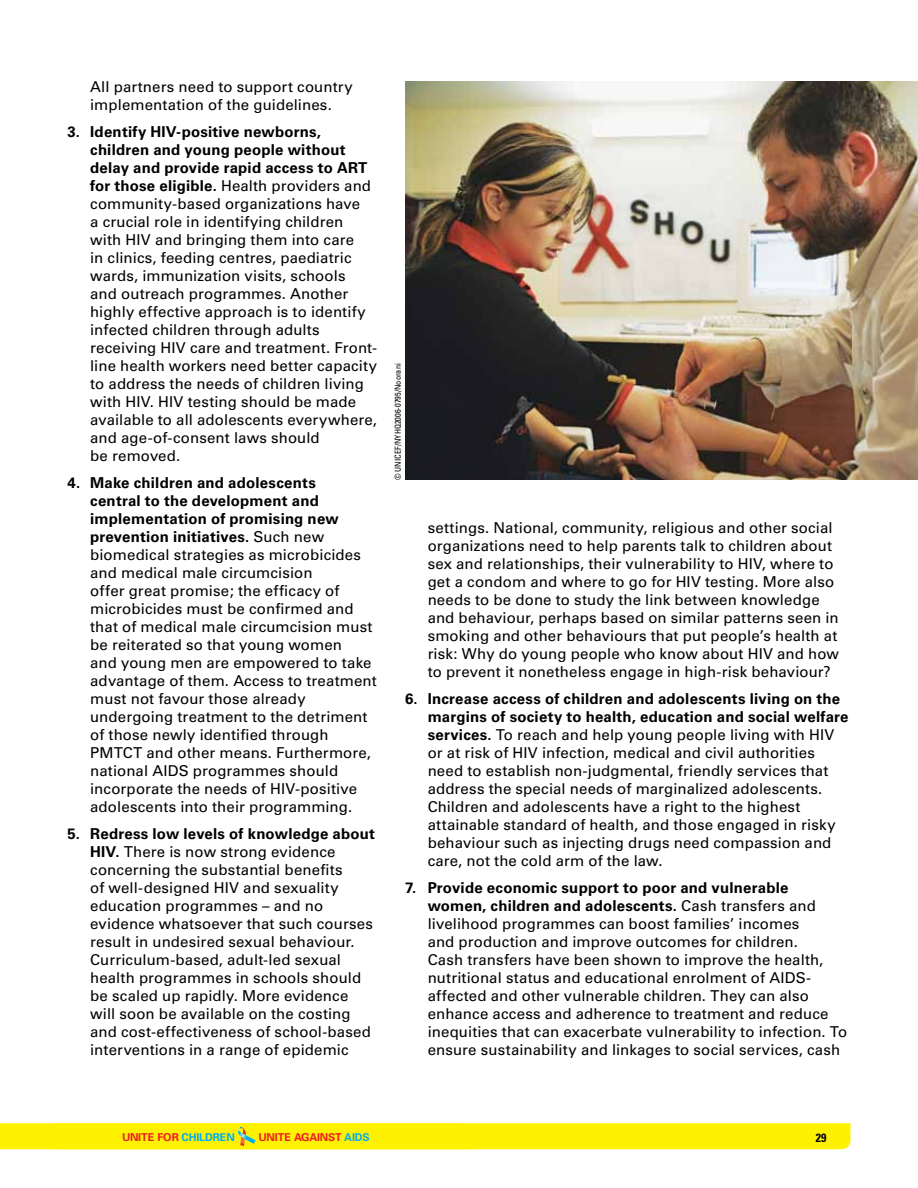
<style>
.page{position:relative;width:918px;height:1188px;background:#fff}
.page>*{position:absolute;margin:0;border:0;box-sizing:border-box;transform-origin:0 0}
.t1{font:15px/18px "Univers";letter-spacing:.01em;color:#000}
.t2{font:700 condensed 12px "Univers";color:#000}
.t3{font:700 10.8px "Univers";letter-spacing:-.01em;color:#ed1d24}
.t4{font:condensed 8.25px "Univers";color:#000}
.s1{font-weight:700}
.s2{color:#00aeef}
</style>
<div class="page">
<img style="left:405px;top:81px;width:513px;height:399px">
<div style="left:0;top:1123px;width:850px;height:26px;background:#fff200"></div>
<p class="t1" style="left:90px;top:78px;width:264px">All partners need to support country implementation of the guidelines.</p>
<p class="t1" style="left:90px;top:123px;width:289px;text-indent:-23px"><span class="s1">3. Identify HIV-positive newborns, children and young people without delay and provide rapid access to ART for those eligible.</span> Health providers and community-based organizations have<br>a crucial role in identifying children with HIV and bringing them into care<br>in clinics, feeding centres, paediatric wards, immunization visits, schools<br>and outreach programmes. Another highly effective approach is to identify infected children through adults receiving HIV care and treatment. Front&shy;line health workers need better capacity to address the needs of children living with HIV. HIV testing should be made available to all adolescents everywhere, and age-of-consent laws should<br>be removed.</p>
<p class="t1" style="left:90px;top:474px;width:288px;text-indent:-23px"><span class="s1">4. Make children and adolescents<br>central to the development and implementation of promising new prevention initiatives.</span> Such new biomedical strategies as microbicides and medical male circumcision<br>offer great promise; the efficacy of microbicides must be confirmed and that of medical male circumcision must be reiterated so that young women<br>and young men are empowered to take advantage of them. Access to treatment must not favour those already undergoing treatment to the detriment of those newly identified through PMTCT and other means. Furthermore, national AIDS programmes should incorporate the needs of HIV-positive adolescents into their programming.</p>
<p class="t1" style="left:90px;top:825px;width:286px;text-indent:-23px"><span class="s1">5. Redress low levels of knowledge about HIV.</span> There is now strong evidence concerning the substantial benefits<br>of well-designed HIV and sexuality education programmes – and no evidence whatsoever that such courses result in undesired sexual behaviour.<br>Curriculum-based, adult-led sexual health programmes in schools should be scaled up rapidly. More evidence will soon be available on the costing and cost-effectiveness of school-based interventions in a range of epidemic</p>
<p class="t4" style="left:393px;top:480px;width:118px;rotate:-90deg">© UNICEF/NYHQ2006-0795/Noorani</p>
<p class="t1" style="left:428px;top:519px;width:413px">settings. National, community, religious and other social organizations need to help parents talk to children about sex and relationships, their vulnerability to HIV, where to get a condom and where to go for HIV testing. More also needs to be done to study the link between knowledge and behaviour, perhaps based on similar patterns seen in smoking and other behaviours that put people’s health at risk: Why do young people who know about HIV and how to prevent it nonetheless engage in high-risk behaviour?</p>
<p class="t1" style="left:428px;top:690px;width:422px;text-indent:-23px"><span class="s1">6. Increase access of children and adolescents living on the margins of society to health, education and social welfare services.</span> To reach and help young people living with HIV or at risk of HIV infection, medical and civil authorities need to establish non-judgmental, friendly services that address the special needs of marginalized adolescents.<br>Children and adolescents have a right to the highest attainable standard of health, and those engaged in risky behaviour such as injecting drugs need compassion and care, not the cold arm of the law.</p>
<p class="t1" style="left:428px;top:879px;width:421px;text-indent:-23px"><span class="s1">7. Provide economic support to poor and vulnerable women, children and adolescents.</span> Cash transfers and livelihood programmes can boost families’ incomes<br>and production and improve outcomes for children.<br>Cash transfers have been shown to improve the health, nutritional status and educational enrolment of AIDS&shy;affected and other vulnerable children. They can also enhance access and adherence to treatment and reduce inequities that can exacerbate vulnerability to infection. To ensure sustainability and linkages to social services, cash</p>
<p class="t3" style="left:122px;top:1130px;width:114px">UNITE FOR <span class="s2">CHILDREN</span></p>
<p class="t3" style="left:259px;top:1130px;width:113px">UNITE AGAINST <span class="s2">AIDS</span></p>
<p class="t2" style="left:816px;top:1130px;width:12px">29</p>
</div>
